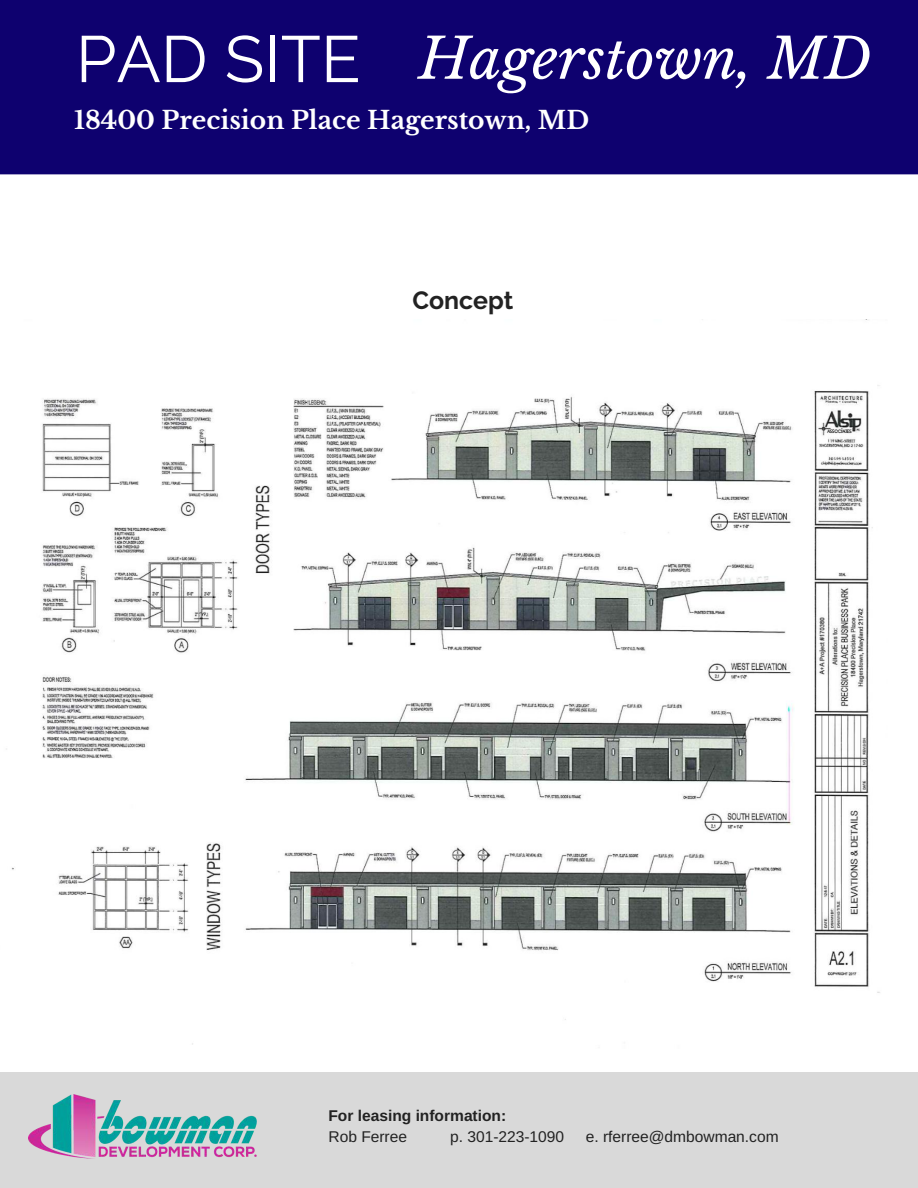
<style>
.page{position:relative;width:918px;height:1188px;background:#fff}
.page>*{position:absolute;margin:0;border:0;box-sizing:border-box;transform-origin:0 0}
.t1{font:65.4px "Raleway";color:#fff}
.t2{font:italic 55.95px "Libre Baskerville";color:#fff}
.t3{font:700 24.9px "Libre Baskerville";color:#fff}
.t4{font:700 24.9px "Raleway";color:#222}
.t5{font:15.6px "Arimo";color:#222}
.t6{font:700 15.6px "Arimo";color:#222}
</style>
<div class="page">
<div style="left:0;top:0;width:918px;height:174px;background:#0e016f"></div>
<div style="left:0;top:1072px;width:918px;height:116px;background:#d9d9d9"></div>
<img style="left:28px;top:1095px;width:228px;height:64px">
<img style="left:6px;top:385px;width:874px;height:660px">
<h1 class="t1" style="left:76px;top:21px;width:287px">PAD SITE</h1>
<h2 class="t2" style="left:418px;top:24px;width:455px">Hagerstown, MD</h2>
<h3 class="t3" style="left:74px;top:105px;width:517px">18400 Precision Place Hagerstown, MD</h3>
<h3 class="t4" style="left:413px;top:286px;width:102px">Concept</h3>
<p class="t6" style="left:328px;top:1106px;width:179px">For leasing information:</p>
<p class="t5" style="left:328px;top:1128px;width:80px">Rob Ferree</p>
<p class="t5" style="left:450px;top:1128px;width:116px">p. 301-223-1090</p>
<p class="t5" style="left:586px;top:1128px;width:194px">e. rferree@dmbowman.com</p>
</div>
